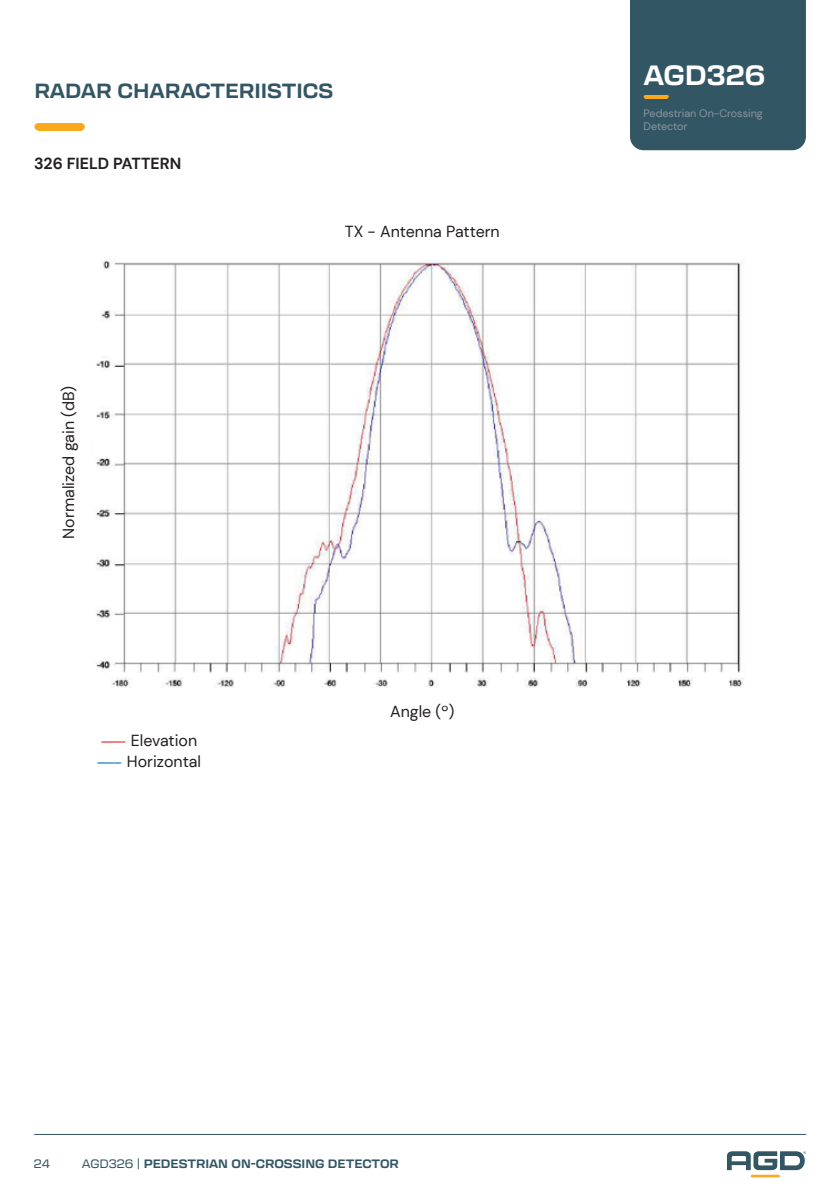
<style>
.page{position:relative;width:840px;height:1191px;background:#fff}
.page>*{position:absolute;margin:0;border:0;box-sizing:border-box;transform-origin:0 0}
.t1{font:700 27.4px "Transducer";color:#fff}
.t2{font:700 20.2px "Transducer";color:#335664}
.Body_text{font:16px/21px "DM Sans";color:#231f20}
.Body_text-2{font:700 16px "DM Sans";color:#231f20}
.t3{font:700 12px "Transducer";color:#335664}
.t4{font:12px "Transducer";color:#335664}
.t5{font:10.8px/13px "DM Sans";color:#8a95a0}
.s1{font-family:"Source Sans Pro";color:#ee1d23}
.s2{font-family:"Source Sans Pro";color:#0072bc}
.s3{font-weight:400}
</style>
<div class="page">
<hr style="left:34px;top:1134px;width:771px;height:1px;background:#335664">
<svg style="left:727px;top:1151px;width:78px;height:19px"></svg>
<hr style="left:750px;top:1174px;width:29px;height:3px;background:#faa828">
<div style="left:630px;top:0;width:175px;height:150px;background:#335664"></div>
<hr style="left:645px;top:95px;width:21px;height:4px;background:#f9a91b">
<div style="left:78px;top:123px;width:7px;height:7px;background:#f9a91b;border-radius:50%"></div>
<div style="left:34px;top:123px;width:8px;height:7px;background:#f9a91b;border-radius:50%"></div>
<div style="left:38px;top:123px;width:43px;height:7px;background:#f9a91b"></div>
<img style="left:96px;top:259px;width:647px;height:429px">
<p class="t2" style="left:34px;top:76px;width:300px">RADAR CHARACTERIISTICS</p>
<p class="Body_text-2" style="left:34px;top:153px;width:149px">326 FIELD PATTERN</p>
<p class="Body_text" style="left:344px;top:221px;width:156px">TX - Antenna Pattern</p>
<p class="Body_text" style="left:58px;top:539px;width:154px;rotate:-90deg">Normalized gain (dB)</p>
<p class="Body_text" style="left:97px;top:730px;width:106px"><span class="s1">-------</span> Elevation <span class="s2">-------</span> Horizontal</p>
<p class="Body_text" style="left:390px;top:701px;width:66px">Angle (º)</p>
<h1 class="t1" style="left:643px;top:56px;width:123px">AGD326</h1>
<p class="t5" style="left:643px;top:106px;width:121px">Pedestrian On-Crossing<br>Detector</p>
<p class="t4" style="left:34px;top:1155px;width:18px">24</p>
<p class="t3" style="left:82px;top:1154px;width:318px"><span class="s3">AGD326 |</span> PEDESTRIAN ON-CROSSING DETECTOR</p>
</div>
